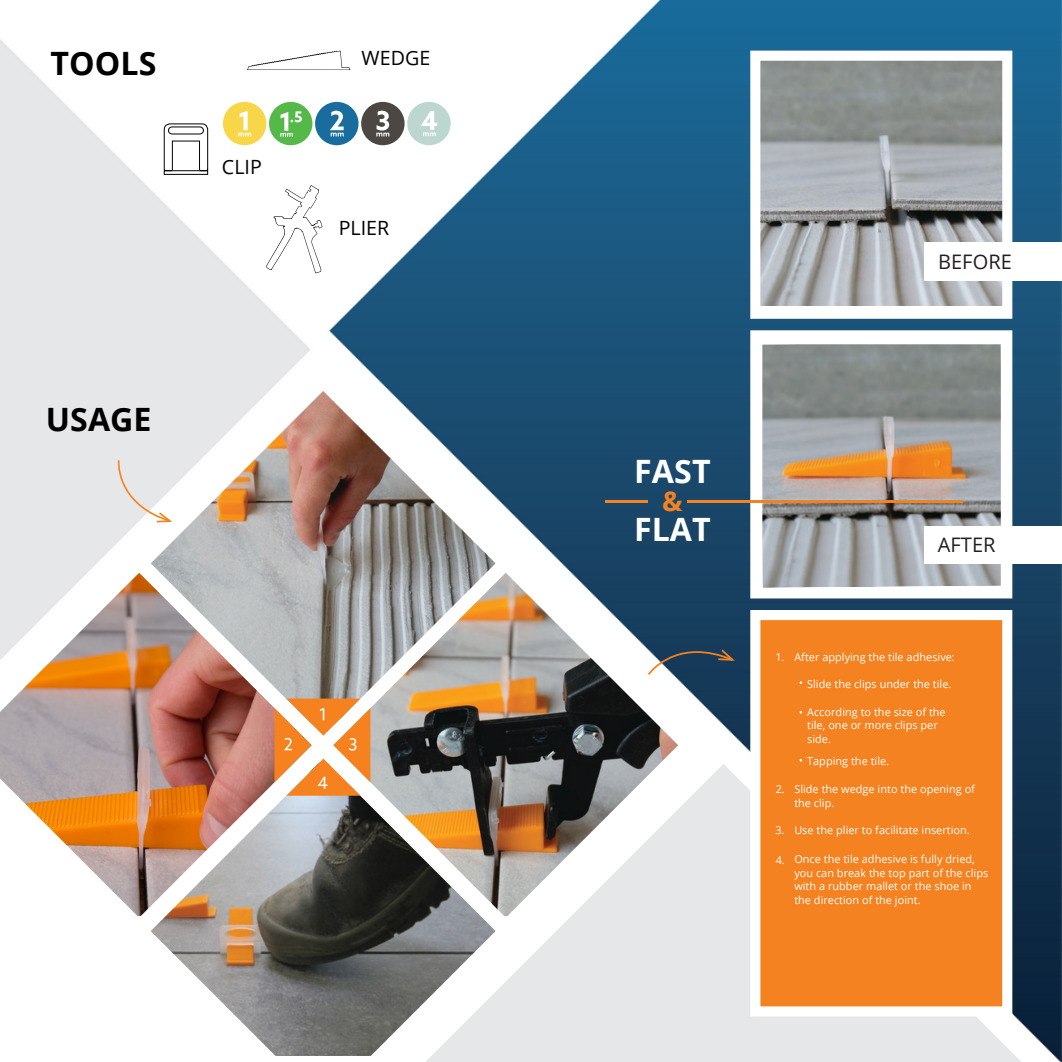
<style>
.page{position:relative;width:1062px;height:1062px;background:#fff}
.page>*{position:absolute;margin:0;border:0;box-sizing:border-box;transform-origin:0 0}
.t1{font:700 32.2px "Open Sans";letter-spacing:.005em;color:#000}
.t2{font:700 32.2px "Open Sans";letter-spacing:.005em;color:#fff}
.t3{font:700 27.3px "Open Sans";color:#f58220}
.t4{font:19.95px "Open Sans";letter-spacing:.005em;color:#231f20}
.t5{font:19.6px "Open Sans";color:#000}
.t6{font:10.85px/13.7px "Open Sans";letter-spacing:.005em;color:#fff}
</style>
<div class="page">
<img style="left:0;top:0;width:1062px;height:1062px">
<svg style="left:139px;top:916px;width:285px;height:146px"></svg>
<svg style="left:678px;top:649px;width:57px;height:26px"></svg>
<svg style="left:424px;top:764px;width:598px;height:298px;fill:#e6e7e8"></svg>
<svg style="left:750px;top:610px;width:262px;height:406px;fill:#f58220"></svg>
<svg style="left:247px;top:51px;width:103px;height:19px"></svg>
<svg style="left:266px;top:185px;width:56px;height:88px"></svg>
<svg style="left:750px;top:51px;width:262px;height:268px"></svg>
<svg style="left:750px;top:330px;width:262px;height:268px"></svg>
<div style="left:925px;top:527px;width:137px;height:37px;background:#fff"></div>
<hr style="left:687px;top:500px;width:276px;height:3px;background:#f58220">
<div style="left:223px;top:102px;width:43px;height:43px;background:#f7d647;border-radius:50%"></div>
<svg style="left:238px;top:111px;width:13px;height:25px"></svg>
<div style="left:315px;top:102px;width:43px;height:43px;background:#186c9e;border-radius:50%"></div>
<svg style="left:330px;top:111px;width:14px;height:25px"></svg>
<div style="left:361px;top:102px;width:44px;height:43px;background:#4d4744;border-radius:50%"></div>
<svg style="left:376px;top:111px;width:13px;height:25px"></svg>
<div style="left:269px;top:102px;width:43px;height:43px;background:#54b948;border-radius:50%"></div>
<svg style="left:280px;top:111px;width:22px;height:26px"></svg>
<div style="left:407px;top:102px;width:44px;height:43px;background:#bcd6d0;border-radius:50%"></div>
<svg style="left:421px;top:111px;width:16px;height:25px"></svg>
<svg style="left:164px;top:123px;width:44px;height:47px"></svg>
<div style="left:164px;top:170px;width:44px;height:5px;border:1px solid #000"></div>
<div style="left:168px;top:127px;width:36px;height:7px;border:1px solid #000;border-radius:4px"></div>
<hr style="left:606px;top:500px;width:42px;height:3px;background:#f58220">
<div style="left:925px;top:243px;width:137px;height:37px;background:#fff"></div>
<img style="left:151px;top:391px;width:345px;height:307px">
<img style="left:0;top:573px;width:312px;height:343px">
<img style="left:333px;top:573px;width:345px;height:343px">
<img style="left:151px;top:759px;width:345px;height:297px">
<svg style="left:118px;top:460px;width:54px;height:62px"></svg>
<svg style="left:274px;top:698px;width:97px;height:98px"></svg>
<p class="t1" style="left:51px;top:40px;width:107px">TOOLS</p>
<p class="t5" style="left:222px;top:153px;width:41px">CLIP</p>
<p class="t1" style="left:46px;top:397px;width:107px">USAGE</p>
<p class="t5" style="left:361px;top:44px;width:70px">WEDGE</p>
<p class="t5" style="left:339px;top:214px;width:52px">PLIER</p>
<p class="t4" style="left:938px;top:248px;width:75px">BEFORE</p>
<p class="t2" style="left:634px;top:449px;width:78px">FAST</p>
<p class="t3" style="left:662px;top:482px;width:22px">&amp;</p>
<p class="t2" style="left:634px;top:507px;width:78px">FLAT</p>
<p class="t4" style="left:938px;top:531px;width:59px">AFTER</p>
<p class="t6" style="left:775px;top:650px;width:11px">1.</p>
<p class="t6" style="left:776px;top:782px;width:11px">2.</p>
<p class="t6" style="left:775px;top:823px;width:11px">3.</p>
<p class="t6" style="left:776px;top:853px;width:11px">4.</p>
<p class="t6" style="left:794px;top:650px;width:162px">After applying the tile adhesive:</p>
<p class="t6" style="left:807px;top:677px;width:146px">Slide the clips under the tile.</p>
<p class="t6" style="left:807px;top:704px;width:140px">According to the size of the</p>
<p class="t6" style="left:807px;top:718px;width:132px">tile, one or more clips per</p>
<p class="t6" style="left:807px;top:732px;width:25px">side.</p>
<p class="t6" style="left:807px;top:753px;width:84px">Tapping the tile.</p>
<p class="t6" style="left:794px;top:782px;width:182px">Slide the wedge into the opening of the clip.</p>
<p class="t6" style="left:794px;top:823px;width:177px">Use the plier to facilitate insertion.</p>
<p class="t6" style="left:794px;top:852px;width:195px">Once the tile adhesive is fully dried, you can break the top part of the clips with a rubber mallet or the shoe in the direction of the joint.</p>
</div>
